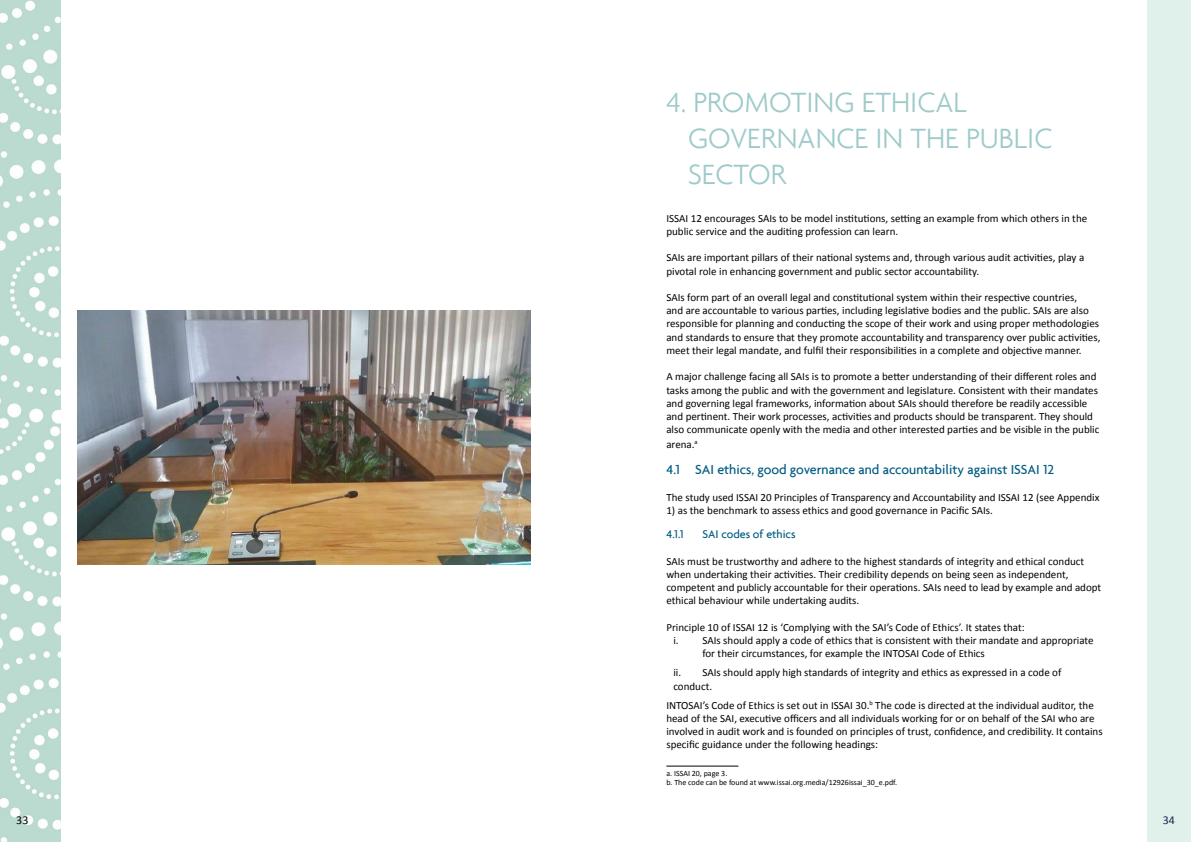
<style>
.page{position:relative;width:1191px;height:842px;background:#fff}
.page>*{position:absolute;margin:0;border:0;box-sizing:border-box;transform-origin:0 0}
.t1{font:300 30px/36px "Agenda";color:#9fcaca}
.t2{font:500 14px "Agenda";color:#005c82}
.t3{font:500 12px "Agenda";color:#005c82}
.t4{font:12px "Calibri";color:#000}
.t5{font:12px "Calibri";color:#1a2452}
.t6{font:11px/13.2px "Calibri";color:#000}
.t7{font:8px/9.6px "Calibri";color:#000}
</style>
<div class="page">
<img style="left:78px;top:310px;width:452px;height:255px">
<hr style="left:666px;top:765px;width:72px;height:1px;background:#000">
<img style="left:0;top:0;width:61px;height:842px">
<div style="left:1147px;top:0;width:44px;height:842px;background:#e0f1eb"></div>
<h1 class="t1" style="left:688px;top:84px;width:366px;text-indent:-22px">4. PROMOTING ETHICAL<br>GOVERNANCE IN THE PUBLIC<br>SECTOR</h1>
<p class="t6" style="left:666px;top:211px;width:422px">ISSAI 12 encourages SAIs to be model institutions, setting an example from which others in the public service and the auditing profession can learn.</p>
<p class="t6" style="left:666px;top:251px;width:419px">SAIs are important pillars of their national systems and, through various audit activities, play a pivotal role in enhancing government and public sector accountability.</p>
<p class="t6" style="left:666px;top:290px;width:435px">SAIs form part of an overall legal and constitutional system within their respective countries,<br>and are accountable to various parties, including legislative bodies and the public. SAIs are also responsible for planning and conducting the scope of their work and using proper methodologies and standards to ensure that they promote accountability and transparency over public activities, meet their legal mandate, and fulfil their responsibilities in a complete and objective manner.</p>
<p class="t6" style="left:666px;top:369px;width:434px">A major challenge facing all SAIs is to promote a better understanding of their different roles and tasks among the public and with the government and legislature. Consistent with their mandates and governing legal frameworks, information about SAIs should therefore be readily accessible and pertinent. Their work processes, activities and products should be transparent. They should also communicate openly with the media and other interested parties and be visible in the public</p>
<p class="t6" style="left:666px;top:437px;width:33px">arena.<sup>a</sup></p>
<p class="t2" style="left:666px;top:461px;width:389px">4.1 SAI ethics, good governance and accountability against ISSAI 12</p>
<p class="t6" style="left:666px;top:490px;width:434px">The study used ISSAI 20 Principles of Transparency and Accountability and ISSAI 12 (see Appendix</p>
<p class="t6" style="left:666px;top:503px;width:328px">1) as the benchmark to assess ethics and good governance in Pacific SAIs.</p>
<p class="t3" style="left:666px;top:527px;width:19px">4.1.1</p>
<p class="t3" style="left:702px;top:527px;width:95px">SAI codes of ethics</p>
<p class="t6" style="left:666px;top:554px;width:436px">SAIs must be trustworthy and adhere to the highest standards of integrity and ethical conduct when undertaking their activities. Their credibility depends on being seen as independent, competent and publicly accountable for their operations. SAIs need to lead by example and adopt ethical behaviour while undertaking audits.</p>
<p class="t6" style="left:666px;top:620px;width:360px">Principle 10 of ISSAI 12 is ‘Complying with the SAI’s Code of Ethics’. It states that:</p>
<p class="t6" style="left:673px;top:633px;width:422px">i. SAIs should apply a code of ethics that is consistent with their mandate and appropriate</p>
<p class="t6" style="left:702px;top:646px;width:284px">for their circumstances, for example the INTOSAI Code of Ethics</p>
<p class="t6" style="left:673px;top:665px;width:389px">ii. SAIs should apply high standards of integrity and ethics as expressed in a code of conduct.</p>
<p class="t6" style="left:666px;top:698px;width:438px">INTOSAI’s Code of Ethics is set out in ISSAI 30.<sup>b</sup> The code is directed at the individual auditor, the head of the SAI, executive officers and all individuals working for or on behalf of the SAI who are involved in audit work and is founded on principles of trust, confidence, and credibility. It contains specific guidance under the following headings:</p>
<p class="t7" style="left:666px;top:768px;width:232px">a. ISSAI 20, page 3.<br>b. The code can be found at www.issai.org.media/12926issai_30_e.pdf.</p>
<p class="t4" style="left:16px;top:812px;width:14px">33</p>
<p class="t5" style="left:1162px;top:812px;width:14px">34</p>
</div>
